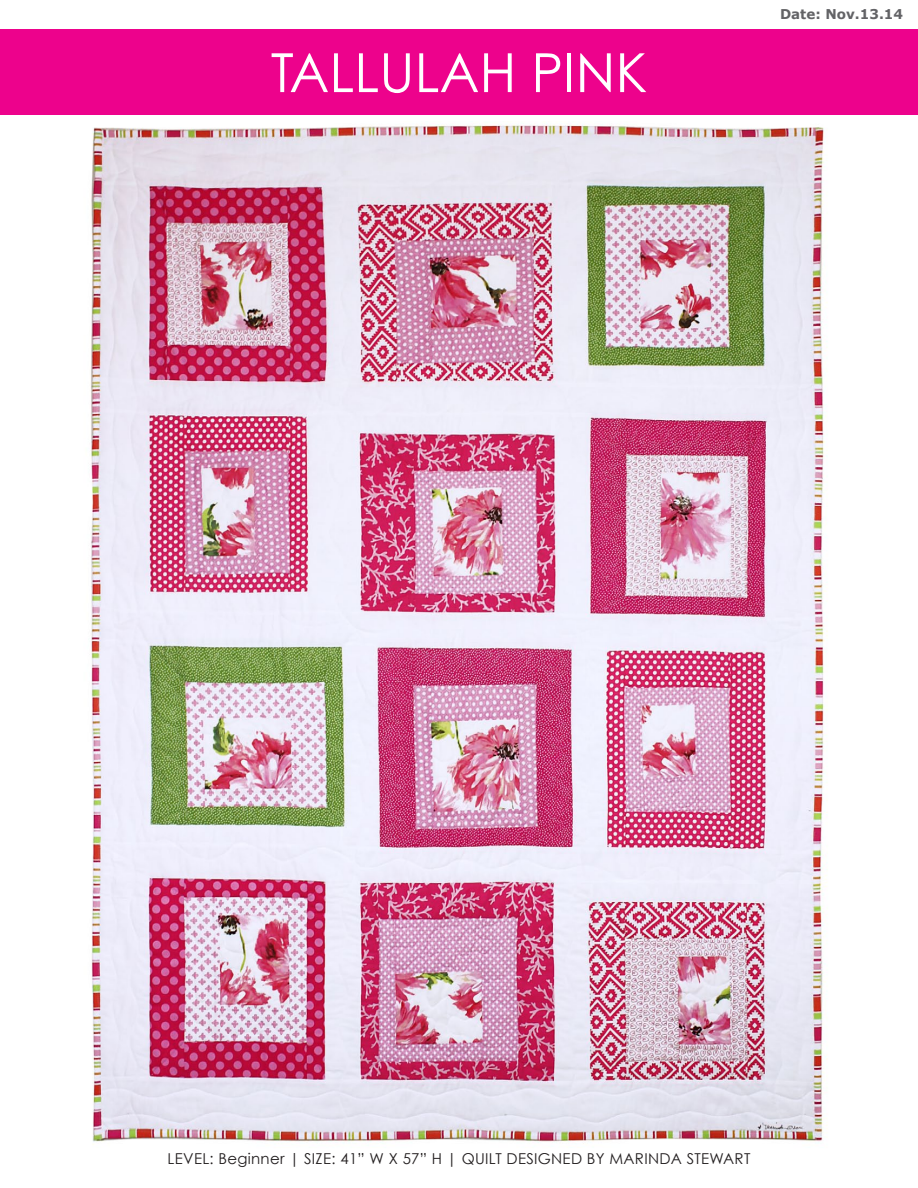
<style>
.page{position:relative;width:918px;height:1188px;background:#fff}
.page>*{position:absolute;margin:0;border:0;box-sizing:border-box;transform-origin:0 0}
.t1{font:54px "Century Gothic";color:#fff}
.t2{font:15px "Century Gothic";letter-spacing:.02em;color:#231f20}
.t3{font:700 13.5px "Verdana";color:#636366}
</style>
<div class="page">
<img style="left:90px;top:124px;width:738px;height:1021px">
<div style="left:0;top:29px;width:918px;height:85px;background:#ed028c"></div>
<h1 class="t1" style="left:271px;top:35px;width:52px">Tallulah</h1>
<h1 class="t1" style="left:531px;top:35px;width:118px">Pink</h1>
<p class="t3" style="left:780px;top:5px;width:125px">Date: Nov.13.14</p>
<p class="t2" style="left:168px;top:1148px;width:584px">LEVEL: Beginner | SIZE: 41” W X 57” H | QUILT DESIGNED BY MARINDA STEWART</p>
</div>
